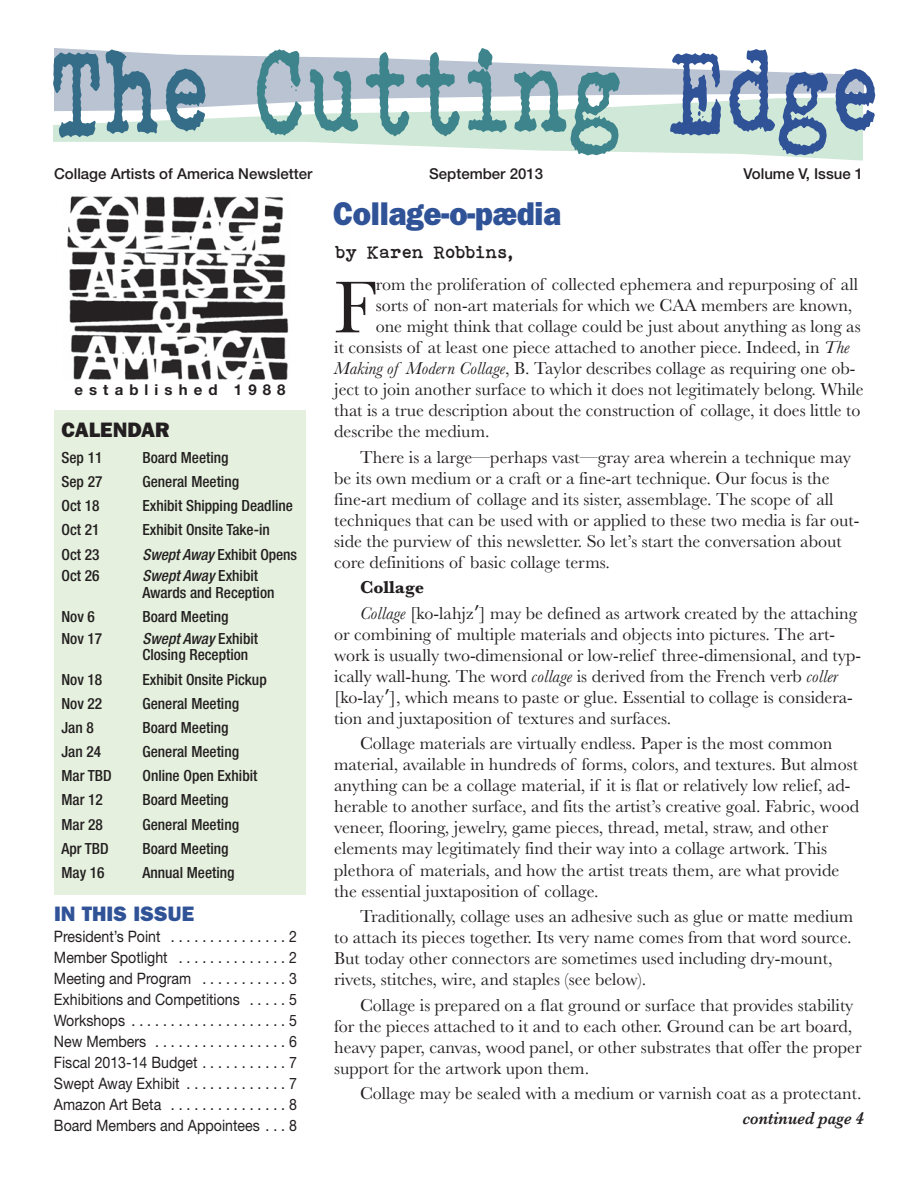
<style>
.page{position:relative;width:918px;height:1188px;background:#fff}
.page>*{position:absolute;margin:0;border:0;box-sizing:border-box;transform-origin:0 0}
.t1{font:120px "Bohemian Type Writer";color:#3e848c;scale:.73 1}
.t2{font:76.35px "Baskerville";color:#231f20}
.t3{font:33px "ITC Franklin Gothic Std Hvy";letter-spacing:-.005em;color:#305398;scale:.92 1}
.t4{font:21px "ITC Franklin Gothic Std Hvy";color:#305398}
.t5{font:21px "ITC Franklin Gothic Std Hvy";color:#231f20}
.t6{font:18px/21px "Baskerville";color:#231f20}
.t7{font:18px "Bohemian Type Writer";color:#231f20}
.t8{font:italic 600 18px "Baskerville";color:#231f20;scale:.9 1}
.t9{font:15.75px/21px "Helvetica Neue LT Std";color:#231f20;text-align:justify;scale:.9 1}
.t10{font:500 condensed 15.3px/16.5px "Helvetica Neue LT Std";color:#231f20}
.t11{font:500 15px "Helvetica Neue LT Std";color:#231f20}
.t12{font:700 15px "Helvetica Neue LT Std";letter-spacing:.405em;color:#231f20}
.s1{color:#356d89}
.s2{color:#305398}
.s3{font-style:italic}
.s4{font-weight:700}
.s5{font-family:"Lucida Grande"}
</style>
<div class="page">
<img style="left:67px;top:196px;width:222px;height:183px">
<div style="left:54px;top:410px;width:252px;height:484px;background:#e5f1de"></div>
<svg style="left:54px;top:48px;width:810px;height:49px;fill:#b9c3d1"></svg>
<svg style="left:53px;top:97px;width:810px;height:64px;fill:#cfe8d7"></svg>
<h1 class="t1" style="left:53px;top:19px;width:1139px"><span class="s1">The</span> Cutting <span class="s2">Edge</span></h1>
<p class="t11" style="left:54px;top:168px;width:260px">Collage Artists of America Newsletter</p>
<p class="t11" style="left:429px;top:168px;width:115px">September 2013</p>
<p class="t11" style="left:744px;top:168px;width:121px">Volume V, Issue 1</p>
<h3 class="t3" style="left:333px;top:202px;width:250px">Collage-o-pædia</h3>
<p class="t12" style="left:74px;top:384px;width:213px">established 1988</p>
<p class="t5" style="left:62px;top:422px;width:109px">CALENDAR</p>
<p class="t10" style="left:62px;top:451px;width:42px">Sep 11</p>
<p class="t10" style="left:142px;top:451px;width:88px">Board Meeting</p>
<p class="t10" style="left:62px;top:475px;width:42px">Sep 27</p>
<p class="t10" style="left:142px;top:475px;width:98px">General Meeting</p>
<p class="t10" style="left:62px;top:499px;width:40px">Oct 18</p>
<p class="t10" style="left:142px;top:499px;width:152px">Exhibit Shipping Deadline</p>
<p class="t10" style="left:62px;top:523px;width:40px">Oct 21</p>
<p class="t10" style="left:142px;top:523px;width:129px">Exhibit Onsite Take-in</p>
<p class="t10" style="left:62px;top:547px;width:40px">Oct 23</p>
<p class="t10" style="left:142px;top:547px;width:156px"><span class="s3">Swept Away</span> Exhibit Opens</p>
<p class="t10" style="left:61px;top:569px;width:40px">Oct 26</p>
<p class="t10" style="left:142px;top:569px;width:134px"><span class="s3">Swept Away</span> Exhibit<br>Awards and Reception</p>
<p class="t10" style="left:61px;top:610px;width:35px">Nov 6</p>
<p class="t10" style="left:142px;top:610px;width:88px">Board Meeting</p>
<p class="t10" style="left:61px;top:632px;width:42px">Nov 17</p>
<p class="t10" style="left:142px;top:632px;width:117px"><span class="s3">Swept Away</span> Exhibit<br>Closing Reception</p>
<p class="t10" style="left:61px;top:672px;width:42px">Nov 18</p>
<p class="t10" style="left:142px;top:672px;width:126px">Exhibit Onsite Pickup</p>
<p class="t10" style="left:61px;top:696px;width:42px">Nov 22</p>
<p class="t10" style="left:142px;top:696px;width:98px">General Meeting</p>
<p class="t10" style="left:61px;top:721px;width:34px">Jan 8</p>
<p class="t10" style="left:142px;top:721px;width:88px">Board Meeting</p>
<p class="t10" style="left:61px;top:745px;width:41px">Jan 24</p>
<p class="t10" style="left:142px;top:745px;width:98px">General Meeting</p>
<p class="t10" style="left:61px;top:769px;width:52px">Mar TBD</p>
<p class="t10" style="left:142px;top:769px;width:116px">Online Open Exhibit</p>
<p class="t10" style="left:61px;top:793px;width:43px">Mar 12</p>
<p class="t10" style="left:142px;top:793px;width:88px">Board Meeting</p>
<p class="t10" style="left:61px;top:817px;width:43px">Mar 28</p>
<p class="t10" style="left:142px;top:817px;width:98px">General Meeting</p>
<p class="t10" style="left:61px;top:841px;width:49px">Apr TBD</p>
<p class="t10" style="left:142px;top:841px;width:88px">Board Meeting</p>
<p class="t10" style="left:61px;top:865px;width:45px">May 16</p>
<p class="t10" style="left:142px;top:865px;width:94px">Annual Meeting</p>
<p class="t4" style="left:54px;top:907px;width:142px">IN THIS ISSUE</p>
<p class="t9" style="left:54px;top:928px;width:272px">President’s Point . . . . . . . . . . . . . . . 2<br>Member Spotlight . . . . . . . . . . . . . . 2<br>Meeting and Program . . . . . . . . . . . 3<br>Exhibitions and Competitions . . . . . 5<br>Workshops . . . . . . . . . . . . . . . . . . . . 5<br>New Members . . . . . . . . . . . . . . . . . 6<br>Fiscal 2013-14 Budget . . . . . . . . . . . 7<br>Swept Away Exhibit . . . . . . . . . . . . . 7<br>Amazon Art Beta . . . . . . . . . . . . . . . 8<br>Board Members and Appointees . . . 8</p>
<p class="t7" style="left:336px;top:242px;width:179px">by Karen Robbins,</p>
<h2 class="t2" style="left:334px;top:261px;width:44px">F</h2>
<p class="t6" style="left:376px;top:274px;width:484px">rom the proliferation of collected ephemera and repurposing of all</p>
<p class="t6" style="left:376px;top:295px;width:478px">sorts of non-art materials for which we CAA members are known,</p>
<p class="t6" style="left:376px;top:316px;width:487px">one might think that collage could be just about anything as long as</p>
<p class="t6" style="left:334px;top:337px;width:517px">it consists of at least one piece attached to another piece. Indeed, in <span class="s3">The</span></p>
<p class="t6" style="left:334px;top:358px;width:523px"><span class="s3">Making of Modern Collage</span>, B. Taylor describes collage as requiring one ob-</p>
<p class="t6" style="left:334px;top:379px;width:531px">ject to join another surface to which it does not legitimately belong. While</p>
<p class="t6" style="left:334px;top:400px;width:528px">that is a true description about the construction of collage, it does little to</p>
<p class="t6" style="left:334px;top:421px;width:157px">describe the medium.</p>
<p class="t6" style="left:334px;top:446px;width:527px;text-indent:26px">There is a large—perhaps vast—gray area wherein a technique may be its own medium or a craft or a fine-art technique. Our focus is the fine-art medium of collage and its sister, assemblage. The scope of all techniques that can be used with or applied to these two media is far out&shy;side the purview of this newsletter. So let’s start the conversation about core definitions of basic collage terms.</p>
<p class="t6" style="left:360px;top:574px;width:499px;line-height:25.5px"><span class="s4">Collage<br></span><span class="s3">Collage</span> [ko-lahjz<span class="s5">′</span>] may be defined as artwork created by the attaching</p>
<p class="t6" style="left:334px;top:623px;width:528px">or combining of multiple materials and objects into pictures. The art&shy;work is usually two-dimensional or low-relief three-dimensional, and typ&shy;ically wall-hung. The word <span class="s3">collage</span> is derived from the French verb <span class="s3">coller </span>[ko-lay<span class="s5">′</span>], which means to paste or glue. Essential to collage is considera&shy;tion and juxtaposition of textures and surfaces.</p>
<p class="t6" style="left:334px;top:733px;width:526px;text-indent:26px">Collage materials are virtually endless. Paper is the most common material, available in hundreds of forms, colors, and textures. But almost anything can be a collage material, if it is flat or relatively low relief, ad&shy;herable to another surface, and fits the artist’s creative goal. Fabric, wood veneer, flooring, jewelry, game pieces, thread, metal, straw, and other elements may legitimately find their way into a collage artwork. This plethora of materials, and how the artist treats them, are what provide the essential juxtaposition of collage.</p>
<p class="t6" style="left:334px;top:905px;width:521px;text-indent:26px">Traditionally, collage uses an adhesive such as glue or matte medium to attach its pieces together. Its very name comes from that word source.<br>But today other connectors are sometimes used including dry-mount, rivets, stitches, wire, and staples (see below).</p>
<p class="t6" style="left:334px;top:994px;width:529px;text-indent:26px">Collage is prepared on a flat ground or surface that provides stability for the pieces attached to it and to each other. Ground can be art board, heavy paper, canvas, wood panel, or other substrates that offer the proper support for the artwork upon them.</p>
<p class="t6" style="left:360px;top:1082px;width:503px">Collage may be sealed with a medium or varnish coat as a protectant.</p>
<p class="t8" style="left:743px;top:1108px;width:136px">continued page 4</p>
</div>
